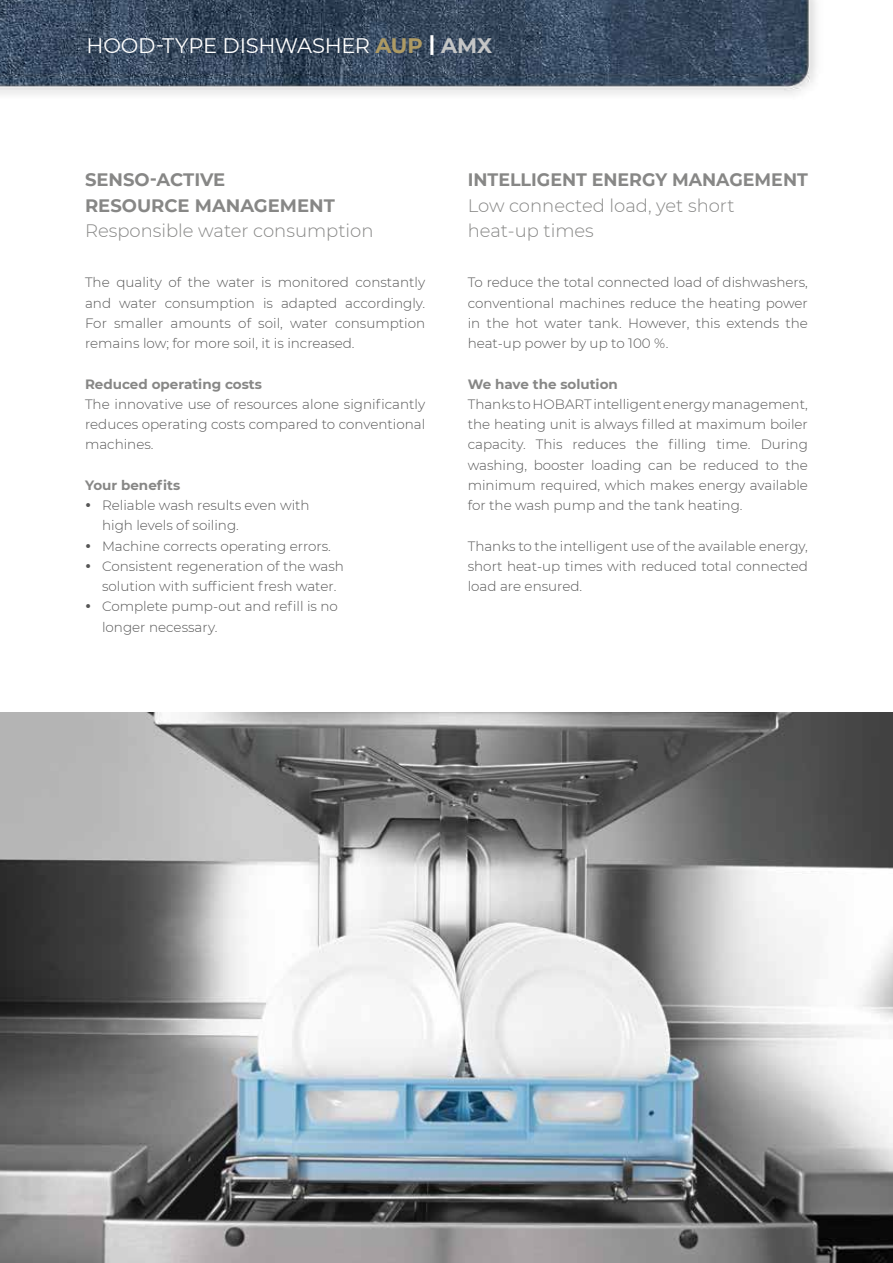
<style>
.page{position:relative;width:893px;height:1263px;background:#fff}
.page>*{position:absolute;margin:0;border:0;box-sizing:border-box;transform-origin:0 0}
.t1{font:21px "Montserrat";letter-spacing:-.01em;color:#fff}
.t2{font:300 18px/25.5px "Montserrat";color:#878786}
.t3{font:700 18px/25.5px "Montserrat";color:#878786}
.t4{font:300 13.5px/20.2px "Montserrat";color:#565656;text-align:justify}
.t5{font:700 13.5px "Montserrat";color:#878786}
.s1{font-weight:700;color:#ae9a63}
.s2{font-weight:700}
.s3{font-weight:700;color:#c5c6c6}
</style>
<div class="page">
<img style="left:0;top:0;width:816px;height:95px">
<img style="left:0;top:713px;width:893px;height:550px">
<h1 class="t1" style="left:86px;top:31px;width:407px">HOOD-TYPE DISHWASHER <span class="s1">AUP</span> <span class="s2">|</span> <span class="s3">AMX</span></h1>
<h2 class="t3" style="left:85px;top:166px;width:251px">SENSO-ACTIVE<br>RESOURCE MANAGEMENT</h2>
<h2 class="t2" style="left:85px;top:217px;width:290px">Responsible water consumption</h2>
<p class="t4" style="left:85px;top:272px;width:342px">The quality of the water is monitored constantly and water consumption is adapted accordingly.<br>For smaller amounts of soil, water consumption remains low; for more soil, it is increased.</p>
<p class="t5" style="left:85px;top:374px;width:178px">Reduced operating costs</p>
<p class="t4" style="left:85px;top:393px;width:342px">The innovative use of resources alone significantly reduces operating costs compared to conventional machines.</p>
<p class="t5" style="left:85px;top:475px;width:97px">Your benefits</p>
<p class="t4" style="left:102px;top:495px;width:243px;text-align:left">Reliable wash results even with<br>high levels of soiling.<br>Machine corrects operating errors.<br>Consistent regeneration of the wash solution with sufficient fresh water.<br>Complete pump-out and refill is no longer necessary.</p>
<h2 class="t3" style="left:468px;top:166px;width:342px">INTELLIGENT ENERGY MANAGEMENT</h2>
<h2 class="t2" style="left:468px;top:192px;width:268px">Low connected load, yet short heat-up times</h2>
<p class="t4" style="left:468px;top:272px;width:342px">To reduce the total connected load of dishwashers, conventional machines reduce the heating power in the hot water tank. However, this extends the heat-up power by up to 100 %.</p>
<p class="t5" style="left:468px;top:374px;width:152px">We have the solution</p>
<p class="t4" style="left:468px;top:393px;width:342px">Thanks to HOBART intelligent energy management, the heating unit is always filled at maximum boiler capacity. This reduces the filling time. During washing, booster loading can be reduced to the minimum required, which makes energy available for the wash pump and the tank heating.</p>
<p class="t4" style="left:468px;top:535px;width:342px">Thanks to the intelligent use of the available energy, short heat-up times with reduced total connected load are ensured.</p>
</div>
